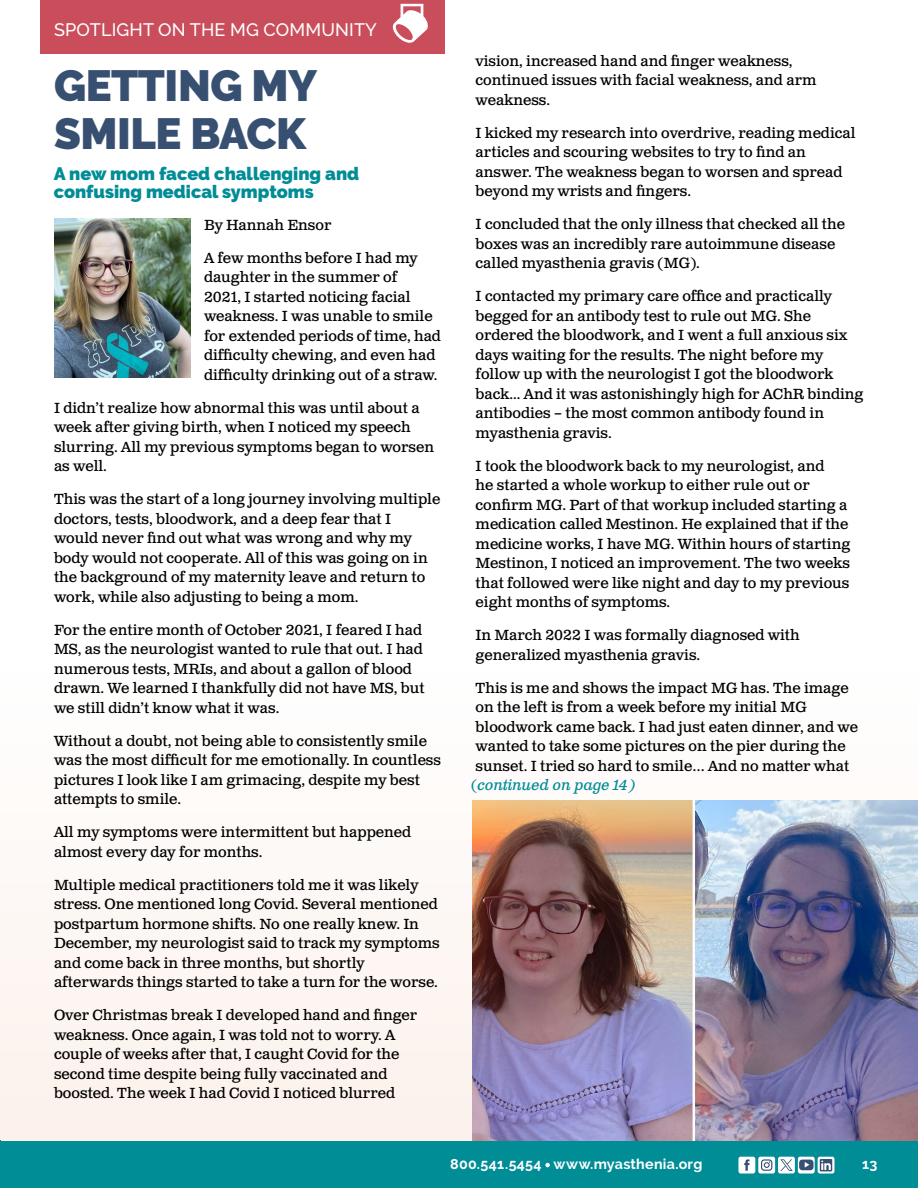
<style>
.page{position:relative;width:918px;height:1188px;background:#fff}
.page>*{position:absolute;margin:0;border:0;box-sizing:border-box;transform-origin:0 0}
.t1{font:900 43.5px/48px "Raleway";letter-spacing:-.01em;color:#375072}
.t2{font:900 18px/18px "Raleway";color:#008d96}
.t3{font:500 18px "Raleway";letter-spacing:.01em;color:#fff}
.t4{font:14.7px/19.5px "Clarendon Text Pro";color:#000}
.t5{font:italic 14.7px "Clarendon Text Pro";letter-spacing:-.01em;color:#008d96}
.t6{font:700 14.25px "Raleway";letter-spacing:.02em;color:#fff}
.s1{font-style:normal}
</style>
<div class="page">
<div style="left:0;top:663px;width:918px;height:525px;background:#fefaf8"></div>
<div style="left:40px;top:0;width:404px;height:54px;background:#ca4d5b"></div>
<svg style="left:392px;top:4px;width:36px;height:39px"></svg>
<img style="left:54px;top:218px;width:137px;height:160px">
<img style="left:472px;top:801px;width:446px;height:340px">
<svg style="left:0;top:1079px;width:2px;height:62px"></svg>
<div style="left:0;top:1141px;width:918px;height:47px;background:#008d96"></div>
<svg style="left:545px;top:1163px;width:5px;height:4px"></svg>
<div style="left:738px;top:1157px;width:17px;height:17px;background:#fff;border-radius:2px"></div>
<svg style="left:744px;top:1159px;width:6px;height:12px"></svg>
<div style="left:758px;top:1157px;width:17px;height:17px;background:#fff;border-radius:2px"></div>
<div style="left:761px;top:1159px;width:11px;height:12px;border:1px solid #375072;border-radius:3px"></div>
<svg style="left:764px;top:1161px;width:6px;height:7px"></svg>
<div style="left:778px;top:1157px;width:17px;height:17px;background:#fff;border-radius:2px"></div>
<svg style="left:780px;top:1159px;width:13px;height:12px"></svg>
<svg style="left:798px;top:1157px;width:17px;height:17px"></svg>
<div style="left:799px;top:1160px;width:15px;height:10px;background:#375072;border-radius:3px"></div>
<svg style="left:805px;top:1162px;width:4px;height:6px"></svg>
<svg style="left:818px;top:1157px;width:16px;height:17px"></svg>
<svg style="left:820px;top:1159px;width:12px;height:12px"></svg>
<p class="t3" style="left:54px;top:20px;width:325px">SPOTLIGHT ON THE MG COMMUNITY</p>
<h1 class="t1" style="left:54px;top:62px;width:265px">GETTING MY<br>SMILE BACK</h1>
<p class="t2" style="left:54px;top:165px;width:307px">A new mom faced challenging and confusing medical symptoms</p>
<p class="t4" style="left:204px;top:216px;width:129px">By Hannah Ensor</p>
<p class="t4" style="left:204px;top:249px;width:238px">A few months before I had my daughter in the summer of<br>2021, I started noticing facial weakness. I was unable to smile for extended periods of time, had difficulty chewing, and even had difficulty drinking out of a straw.</p>
<p class="t4" style="left:54px;top:399px;width:382px">I didn’t realize how abnormal this was until about a week after giving birth, when I noticed my speech slurring. All my previous symptoms began to worsen as well.</p>
<p class="t4" style="left:54px;top:490px;width:388px">This was the start of a long journey involving multiple doctors, tests, bloodwork, and a deep fear that I<br>would never find out what was wrong and why my body would not cooperate. All of this was going on in the background of my maternity leave and return to work, while also adjusting to being a mom.</p>
<p class="t4" style="left:54px;top:621px;width:372px">For the entire month of October 2021, I feared I had MS, as the neurologist wanted to rule that out. I had numerous tests, MRIs, and about a gallon of blood drawn. We learned I thankfully did not have MS, but we still didn’t know what it was.</p>
<p class="t4" style="left:54px;top:732px;width:389px">Without a doubt, not being able to consistently smile was the most difficult for me emotionally. In countless pictures I look like I am grimacing, despite my best attempts to smile.</p>
<p class="t4" style="left:54px;top:823px;width:359px">All my symptoms were intermittent but happened almost every day for months.</p>
<p class="t4" style="left:54px;top:876px;width:387px">Multiple medical practitioners told me it was likely stress. One mentioned long Covid. Several mentioned postpartum hormone shifts. No one really knew. In December, my neurologist said to track my symptoms and come back in three months, but shortly afterwards things started to take a turn for the worse.</p>
<p class="t4" style="left:54px;top:1006px;width:365px">Over Christmas break I developed hand and finger weakness. Once again, I was told not to worry. A couple of weeks after that, I caught Covid for the second time despite being fully vaccinated and boosted. The week I had Covid I noticed blurred</p>
<p class="t4" style="left:476px;top:52px;width:342px">vision, increased hand and finger weakness, continued issues with facial weakness, and arm weakness.</p>
<p class="t4" style="left:476px;top:124px;width:381px">I kicked my research into overdrive, reading medical articles and scouring websites to try to find an answer. The weakness began to worsen and spread beyond my wrists and fingers.</p>
<p class="t4" style="left:476px;top:215px;width:371px">I concluded that the only illness that checked all the boxes was an incredibly rare autoimmune disease called myasthenia gravis (MG).</p>
<p class="t4" style="left:476px;top:287px;width:389px">I contacted my primary care office and practically begged for an antibody test to rule out MG. She ordered the bloodwork, and I went a full anxious six days waiting for the results. The night before my follow up with the neurologist I got the bloodwork back... And it was astonishingly high for AChR binding antibodies – the most common antibody found in myasthenia gravis.</p>
<p class="t4" style="left:476px;top:457px;width:376px">I took the bloodwork back to my neurologist, and<br>he started a whole workup to either rule out or confirm MG. Part of that workup included starting a medication called Mestinon. He explained that if the medicine works, I have MG. Within hours of starting Mestinon, I noticed an improvement. The two weeks that followed were like night and day to my previous eight months of symptoms.</p>
<p class="t4" style="left:476px;top:626px;width:326px">In March 2022 I was formally diagnosed with generalized myasthenia gravis.</p>
<p class="t4" style="left:476px;top:678px;width:384px">This is me and shows the impact MG has. The image on the left is from a week before my initial MG bloodwork came back. I had just eaten dinner, and we wanted to take some pictures on the pier during the sunset. I tried so hard to smile… And no matter what</p>
<p class="t5" style="left:471px;top:776px;width:166px"><span class="s1">(</span>continued on page 14)</p>
<p class="t6" style="left:450px;top:1156px;width:254px">800.541.5454 www.myasthenia.org</p>
<p class="t6" style="left:862px;top:1156px;width:17px">13</p>
</div>
